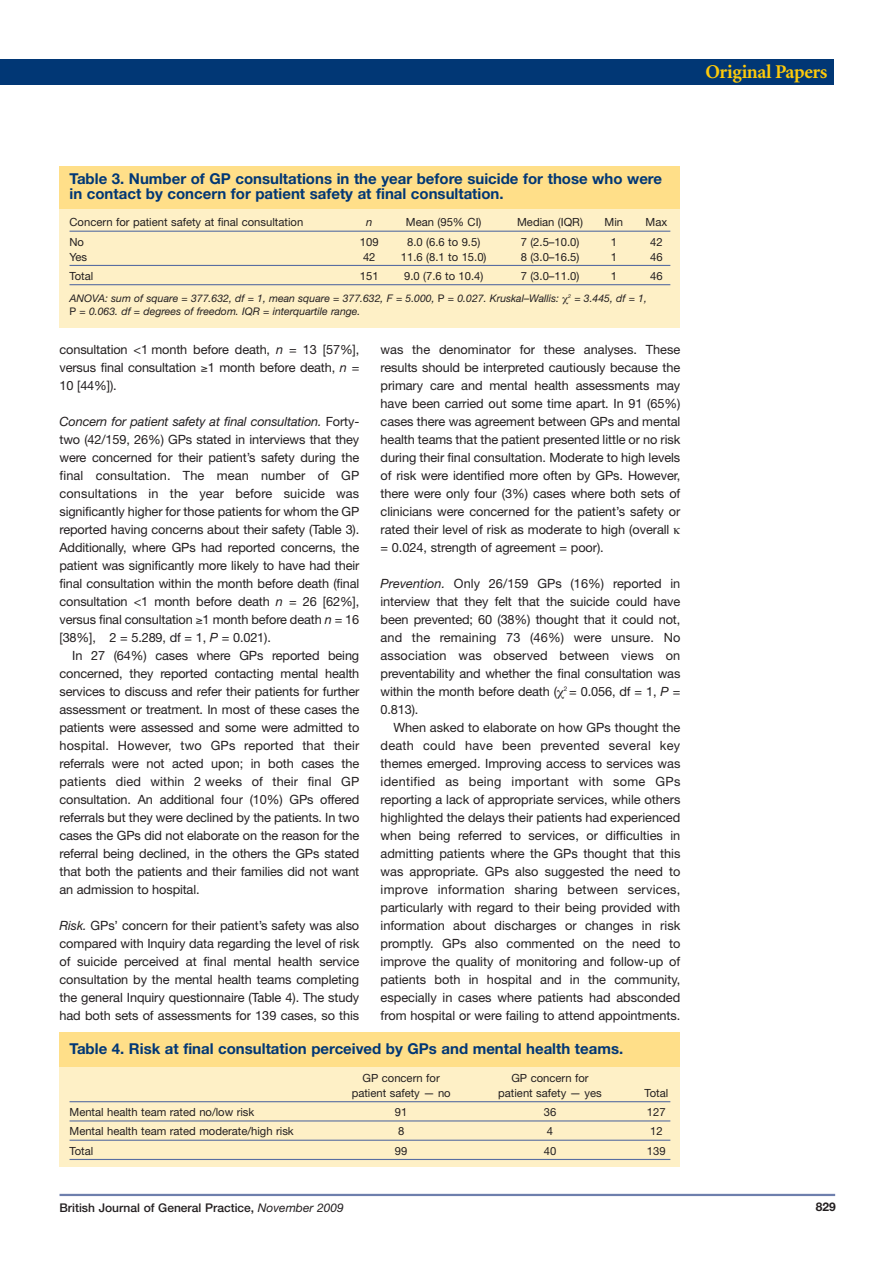
<style>
.page{position:relative;width:893px;height:1263px;background:#fff}
.page>*{position:absolute;margin:0;border:0;box-sizing:border-box;transform-origin:0 0}
.t1{font:700 19.5px "Minion";letter-spacing:-.02em;color:#feca0a}
.t2{font:700 15px/15px "Helvetica Neue";color:#013775}
.t3{font:12.75px/18px "Helvetica Neue";letter-spacing:-.005em;color:#231f20;text-align:justify}
.t4{font:500 12px "Helvetica Neue";color:#231f20}
.t5{font:700 12px "Helvetica Neue";color:#231f20}
.t6{font:11.25px "Helvetica Neue";color:#231f20}
.t7{font:italic 11.25px "Helvetica Neue";color:#231f20}
.t8{font:italic 10.5px/13.5px "Helvetica Neue";color:#231f20}
.s1{font-style:normal}
.s2{font-style:italic}
.s3{font-weight:400;font-style:italic}
</style>
<div class="page">
<hr style="left:60px;top:1194px;width:775px;height:2px;background:#6e7fad">
<div style="left:0;top:60px;width:833px;height:25px;background:#013775"></div>
<div style="left:60px;top:166px;width:620px;height:161px;background:#fef0c6"></div>
<hr style="left:70px;top:231px;width:600px;height:1px;background:#596ea1">
<hr style="left:70px;top:265px;width:600px;height:1px;background:#596ea1">
<hr style="left:70px;top:284px;width:600px;height:1px;background:#596ea1">
<div style="left:60px;top:166px;width:620px;height:42px;background:#ffdf89"></div>
<div style="left:60px;top:1032px;width:620px;height:135px;background:#fef0c6"></div>
<hr style="left:70px;top:1101px;width:600px;height:1px;background:#596ea1">
<hr style="left:70px;top:1120px;width:600px;height:1px;background:#596ea1">
<hr style="left:70px;top:1140px;width:600px;height:1px;background:#596ea1">
<hr style="left:70px;top:1159px;width:600px;height:1px;background:#596ea1">
<div style="left:60px;top:1032px;width:620px;height:34px;background:#ffdf89"></div>
<h1 class="t1" style="left:707px;top:64px;width:124px">Original Papers</h1>
<p class="t2" style="left:70px;top:172px;width:594px">Table 3. Number of GP consultations in the year before suicide for those who were in contact by concern for patient safety at final consultation.</p>
<p class="t6" style="left:70px;top:218px;width:235px">Concern for patient safety at final consultation</p>
<p class="t7" style="left:366px;top:218px;width:8px">n</p>
<p class="t6" style="left:406px;top:218px;width:77px">Mean (95% CI)</p>
<p class="t6" style="left:517px;top:218px;width:67px">Median (IQR)</p>
<p class="t6" style="left:605px;top:218px;width:20px">Min</p>
<p class="t6" style="left:645px;top:218px;width:23px">Max</p>
<p class="t6" style="left:70px;top:238px;width:16px">No</p>
<p class="t6" style="left:360px;top:238px;width:20px">109</p>
<p class="t6" style="left:407px;top:238px;width:75px">8.0 (6.6 to 9.5)</p>
<p class="t6" style="left:521px;top:238px;width:60px">7 (2.5–10.0)</p>
<p class="t6" style="left:611px;top:238px;width:8px">1</p>
<p class="t6" style="left:650px;top:238px;width:14px">42</p>
<p class="t6" style="left:70px;top:253px;width:19px">Yes</p>
<p class="t6" style="left:363px;top:253px;width:14px">42</p>
<p class="t6" style="left:401px;top:253px;width:87px">11.6 (8.1 to 15.0)</p>
<p class="t6" style="left:521px;top:253px;width:60px">8 (3.0–16.5)</p>
<p class="t6" style="left:611px;top:253px;width:8px">1</p>
<p class="t6" style="left:650px;top:253px;width:14px">46</p>
<p class="t6" style="left:70px;top:272px;width:25px">Total</p>
<p class="t6" style="left:360px;top:272px;width:20px">151</p>
<p class="t6" style="left:404px;top:272px;width:81px">9.0 (7.6 to 10.4)</p>
<p class="t6" style="left:521px;top:272px;width:60px">7 (3.0–11.0)</p>
<p class="t6" style="left:611px;top:272px;width:8px">1</p>
<p class="t6" style="left:650px;top:272px;width:14px">46</p>
<p class="t8" style="left:70px;top:292px;width:579px">ANOVA: sum of square = 377.632, df = 1, mean square = 377.632, F = 5.000, <span class="s1">P</span> = 0.027. Kruskal–Wallis: <sup>2</sup> = 3.445, df = 1,<br><span class="s1">P</span> = 0.063. df = degrees of freedom. IQR = interquartile range.</p>
<p class="t3" style="left:60px;top:341px;width:301px">consultation &lt;1 month before death, <span class="s2">n</span> = 13 [57%], versus final consultation ≥1 month before death, <span class="s2">n</span> = 10 [44%]).</p>
<p class="t3" style="left:60px;top:413px;width:301px"><span class="s2">Concern for patient safety at final consultation.</span> Forty&shy;two (42/159, 26%) GPs stated in interviews that they were concerned for their patient’s safety during the final consultation. The mean number of GP consultations in the year before suicide was significantly higher for those patients for whom the GP reported having concerns about their safety (Table 3).<br>Additionally, where GPs had reported concerns, the patient was significantly more likely to have had their final consultation within the month before death (final consultation &lt;1 month before death <span class="s2">n</span> = 26 [62%], versus final consultation ≥1 month before death <span class="s2">n</span> = 16 [38%], 2 = 5.289, df = 1, <span class="s2">P</span> = 0.021).</p>
<p class="t3" style="left:60px;top:647px;width:301px;text-indent:13px">In 27 (64%) cases where GPs reported being concerned, they reported contacting mental health services to discuss and refer their patients for further assessment or treatment. In most of these cases the patients were assessed and some were admitted to hospital. However, two GPs reported that their referrals were not acted upon; in both cases the patients died within 2 weeks of their final GP consultation. An additional four (10%) GPs offered referrals but they were declined by the patients. In two cases the GPs did not elaborate on the reason for the referral being declined, in the others the GPs stated that both the patients and their families did not want an admission to hospital.</p>
<p class="t3" style="left:60px;top:917px;width:301px"><span class="s2">Risk.</span> GPs’ concern for their patient’s safety was also compared with Inquiry data regarding the level of risk of suicide perceived at final mental health service consultation by the mental health teams completing the general Inquiry questionnaire (Table 4). The study had both sets of assessments for 139 cases, so this</p>
<p class="t3" style="left:381px;top:341px;width:301px;text-align:left">was the denominator for these analyses. These results should be interpreted cautiously because the primary care and mental health assessments may have been carried out some time apart. In 91 (65%) cases there was agreement between GPs and mental health teams that the patient presented little or no risk during their final consultation. Moderate to high levels of risk were identified more often by GPs. However, there were only four (3%) cases where both sets of clinicians were concerned for the patient’s safety or rated their level of risk as moderate to high (overall<br>= 0.024, strength of agreement = poor).</p>
<p class="t3" style="left:381px;top:575px;width:301px"><span class="s2">Prevention.</span> Only 26/159 GPs (16%) reported in interview that they felt that the suicide could have been prevented; 60 (38%) thought that it could not, and the remaining 73 (46%) were unsure. No association was observed between views on preventability and whether the final consultation was within the month before death ( <sup>2</sup> = 0.056, df = 1, <span class="s2">P</span> = 0.813).</p>
<p class="t3" style="left:381px;top:719px;width:301px;text-indent:13px">When asked to elaborate on how GPs thought the death could have been prevented several key themes emerged. Improving access to services was identified as being important with some GPs reporting a lack of appropriate services, while others highlighted the delays their patients had experienced when being referred to services, or difficulties in admitting patients where the GPs thought that this was appropriate. GPs also suggested the need to improve information sharing between services, particularly with regard to their being provided with information about discharges or changes in risk promptly. GPs also commented on the need to improve the quality of monitoring and follow-up of patients both in hospital and in the community, especially in cases where patients had absconded from hospital or were failing to attend appointments.</p>
<p class="t2" style="left:70px;top:1042px;width:555px">Table 4. Risk at final consultation perceived by GPs and mental health teams.</p>
<p class="t6" style="left:363px;top:1074px;width:79px">GP concern for</p>
<p class="t6" style="left:511px;top:1074px;width:79px">GP concern for</p>
<p class="t6" style="left:352px;top:1089px;width:101px">patient safety — no</p>
<p class="t6" style="left:498px;top:1089px;width:105px">patient safety — yes</p>
<p class="t6" style="left:644px;top:1089px;width:25px">Total</p>
<p class="t6" style="left:70px;top:1108px;width:186px">Mental health team rated no/low risk</p>
<p class="t6" style="left:395px;top:1108px;width:14px">91</p>
<p class="t6" style="left:544px;top:1108px;width:14px">36</p>
<p class="t6" style="left:647px;top:1108px;width:20px">127</p>
<p class="t6" style="left:70px;top:1127px;width:226px">Mental health team rated moderate/high risk</p>
<p class="t6" style="left:398px;top:1127px;width:8px">8</p>
<p class="t6" style="left:547px;top:1127px;width:8px">4</p>
<p class="t6" style="left:650px;top:1127px;width:14px">12</p>
<p class="t6" style="left:70px;top:1146px;width:25px">Total</p>
<p class="t6" style="left:395px;top:1146px;width:14px">99</p>
<p class="t6" style="left:544px;top:1146px;width:14px">40</p>
<p class="t6" style="left:647px;top:1146px;width:20px">139</p>
<p class="t4" style="left:60px;top:1203px;width:286px">British Journal of General Practice, <span class="s3">November 2009</span></p>
<p class="t5" style="left:816px;top:1202px;width:22px">829</p>
</div>
